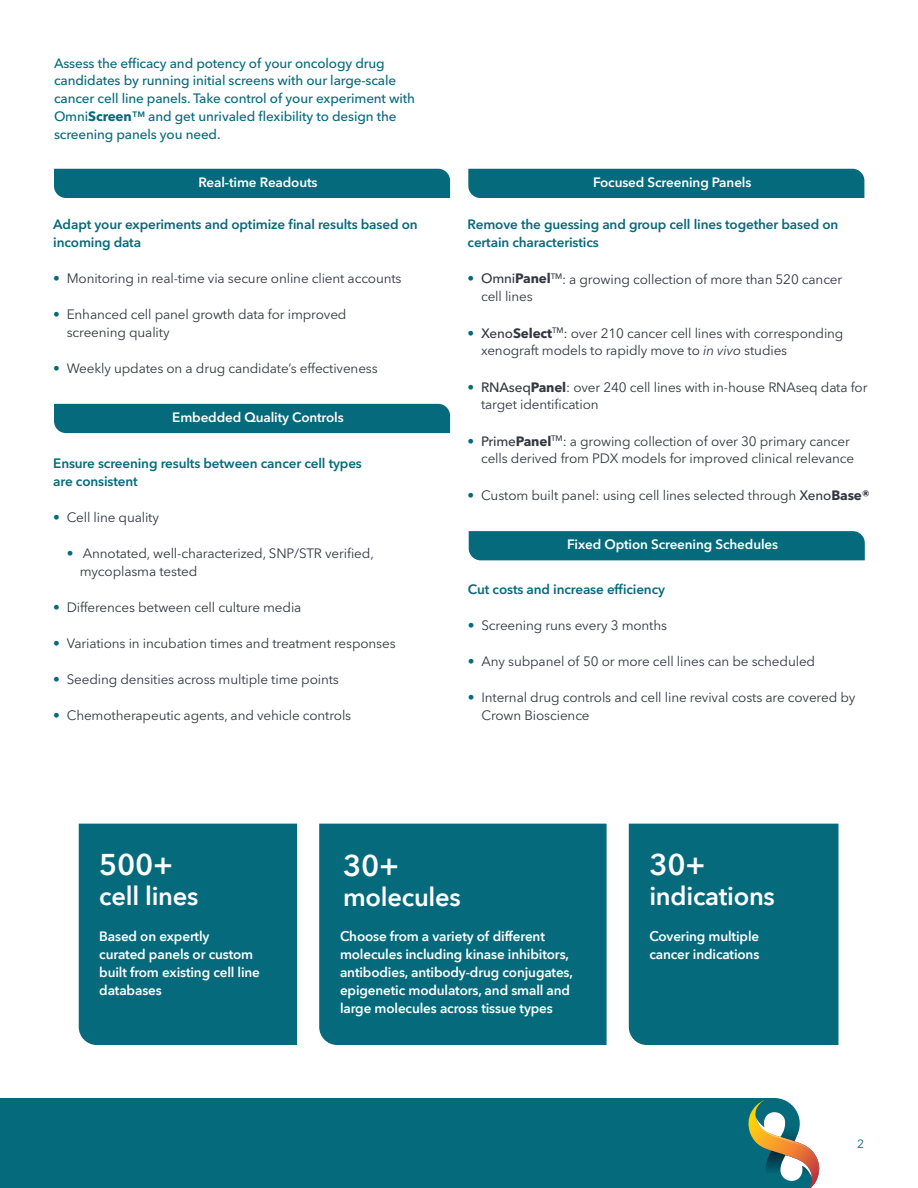
<style>
.page{position:relative;width:918px;height:1188px;background:#fff}
.page>*{position:absolute;margin:0;border:0;box-sizing:border-box;transform-origin:0 0}
.t1{font:600 30px "Avenir Next";letter-spacing:-.01em;color:#fff}
.t2{font:600 25.5px "Avenir Next";letter-spacing:-.01em;color:#fff}
.t3{font:13.5px/18px "Avenir Next LT Pro";letter-spacing:-.01em;color:#343741}
.t4{font:600 13.5px/18px "Avenir Next";letter-spacing:-.01em;color:#fff}
.t5{font:500 13.5px/18px "Avenir Next LT Pro";letter-spacing:-.01em;color:#056a7b}
.t6{font:600 13.5px/18px "Avenir Next LT Pro";letter-spacing:-.01em;color:#056a7b}
.t7{font:600 13.5px "Avenir Next LT Pro";letter-spacing:-.01em;color:#fff}
.t8{font:12px "Avenir Next";color:#056a7b}
.s1{font-weight:700}
.s2{color:#056a7b}
.s3{font-weight:500}
.s4{font-style:italic}
</style>
<div class="page">
<div style="left:0;top:1098px;width:747px;height:90px;background:#056a7b"></div>
<svg style="left:747px;top:1098px;width:73px;height:90px"></svg>
<div style="left:79px;top:824px;width:218px;height:221px;background:#056a7b"></div>
<div style="left:629px;top:824px;width:209px;height:221px;background:#056a7b"></div>
<div style="left:319px;top:824px;width:288px;height:221px;background:#056a7b"></div>
<div style="left:54px;top:169px;width:396px;height:29px;background:#056a7b"></div>
<div style="left:468px;top:169px;width:396px;height:29px;background:#056a7b"></div>
<div style="left:54px;top:404px;width:396px;height:29px;background:#056a7b"></div>
<div style="left:469px;top:531px;width:396px;height:29px;background:#056a7b"></div>
<p class="t5" style="left:54px;top:54px;width:363px">Assess the efficacy and potency of your oncology drug candidates by running initial screens with our large-scale cancer cell line panels. Take control of your experiment with Omni<span class="s1">Screen</span>™ and get unrivaled flexibility to design the screening panels you need.</p>
<p class="t7" style="left:198px;top:174px;width:121px">Real-time Readouts</p>
<p class="t7" style="left:593px;top:174px;width:160px">Focused Screening Panels</p>
<p class="t6" style="left:53px;top:216px;width:366px">Adapt your experiments and optimize final results based on incoming data</p>
<p class="t3" style="left:53px;top:270px;width:350px"><span class="s2">•</span> Monitoring in real-time via secure online client accounts</p>
<p class="t3" style="left:67px;top:306px;width:281px;text-indent:-14px"><span class="s2">•</span> Enhanced cell panel growth data for improved screening quality</p>
<p class="t3" style="left:53px;top:360px;width:326px"><span class="s2">•</span> Weekly updates on a drug candidate’s effectiveness</p>
<p class="t7" style="left:172px;top:409px;width:173px">Embedded Quality Controls</p>
<p class="t6" style="left:53px;top:454px;width:310px">Ensure screening results between cancer cell types are consistent</p>
<p class="t3" style="left:53px;top:508px;width:107px"><span class="s2">•</span> Cell line quality</p>
<p class="t3" style="left:80px;top:544px;width:296px;text-indent:-13px"><span class="s2">•</span> Annotated, well-characterized, SNP/STR verified, mycoplasma tested</p>
<p class="t3" style="left:53px;top:598px;width:250px"><span class="s2">•</span> Differences between cell culture media</p>
<p class="t3" style="left:53px;top:634px;width:344px"><span class="s2">•</span> Variations in incubation times and treatment responses</p>
<p class="t3" style="left:53px;top:670px;width:287px"><span class="s2">•</span> Seeding densities across multiple time points</p>
<p class="t3" style="left:53px;top:706px;width:300px"><span class="s2">•</span> Chemotherapeutic agents, and vehicle controls</p>
<p class="t6" style="left:468px;top:216px;width:372px">Remove the guessing and group cell lines together based on certain characteristics</p>
<p class="t3" style="left:481px;top:270px;width:363px;text-indent:-14px"><span class="s2">•</span> <span class="s3">Omni</span><span class="s1">Panel</span><sup>TM</sup>: a growing collection of more than 520 cancer cell lines</p>
<p class="t3" style="left:481px;top:324px;width:364px;text-indent:-13px"><span class="s2">•</span> <span class="s3">Xeno</span><span class="s1">Select</span><sup>TM</sup>: over 210 cancer cell lines with corresponding xenograft models to rapidly move to <span class="s4">in vivo</span> studies</p>
<p class="t3" style="left:481px;top:378px;width:388px;text-indent:-14px"><span class="s2">•</span> <span class="s3">RNAseq</span><span class="s1">Panel</span>: over 240 cell lines with in-house RNAseq data for target identification</p>
<p class="t3" style="left:481px;top:432px;width:375px;text-indent:-14px"><span class="s2">•</span> <span class="s3">Prime</span><span class="s1">Panel</span><sup>TM</sup>: a growing collection of over 30 primary cancer cells derived from PDX models for improved clinical relevance</p>
<p class="t3" style="left:468px;top:486px;width:404px"><span class="s2">•</span> Custom built panel: using cell lines selected through <span class="s3">Xeno</span><span class="s1">Base®</span></p>
<p class="t7" style="left:567px;top:536px;width:212px">Fixed Option Screening Schedules</p>
<p class="t6" style="left:468px;top:580px;width:199px">Cut costs and increase efficiency</p>
<p class="t3" style="left:468px;top:616px;width:201px"><span class="s2">•</span> Screening runs every 3 months</p>
<p class="t3" style="left:468px;top:652px;width:349px"><span class="s2">•</span> Any subpanel of 50 or more cell lines can be scheduled</p>
<p class="t3" style="left:481px;top:688px;width:376px;text-indent:-14px"><span class="s2">•</span> Internal drug controls and cell line revival costs are covered by<br>Crown Bioscience</p>
<h1 class="t1" style="left:99px;top:839px;width:75px">500+</h1>
<h2 class="t2" style="left:99px;top:874px;width:101px">cell lines</h2>
<h1 class="t1" style="left:343px;top:839px;width:57px">30+</h1>
<h2 class="t2" style="left:343px;top:875px;width:119px">molecules</h2>
<h1 class="t1" style="left:649px;top:839px;width:57px">30+</h1>
<h2 class="t2" style="left:649px;top:874px;width:127px">indications</h2>
<p class="t4" style="left:340px;top:927px;width:234px">Choose from a variety of different molecules including kinase inhibitors, antibodies, antibody-drug conjugates, epigenetic modulators, and small and large molecules across tissue types</p>
<p class="t4" style="left:99px;top:927px;width:162px">Based on expertly<br>curated panels or custom built from existing cell line databases</p>
<p class="t4" style="left:649px;top:927px;width:112px">Covering multiple cancer indications</p>
<p class="t8" style="left:857px;top:1133px;width:8px">2</p>
</div>
